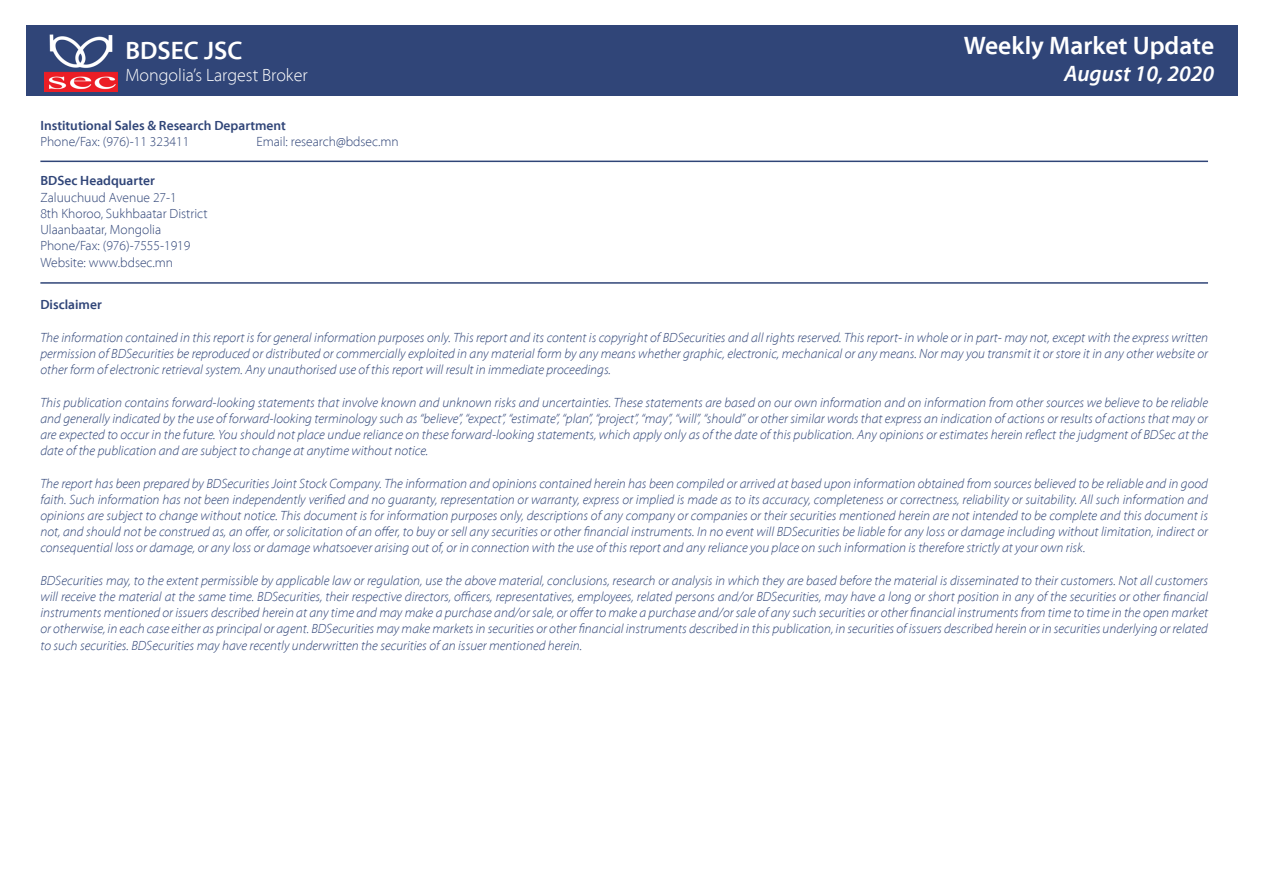
<style>
.page{position:relative;width:1263px;height:893px;background:#fff}
.page>*{position:absolute;margin:0;border:0;box-sizing:border-box;transform-origin:0 0}
.t1{font:300 25.5px "GEEKS Myriad Pro";color:#fff}
.t2{font:italic 300 22.5px "GEEKS Myriad Pro";color:#fff}
.t3{font:300 18px "GEEKS Myriad Pro";color:#fff}
.t4{font:italic 300 13.5px/16.2px "GEEKS Myriad Pro";color:#304578;text-align:justify}
.t5{font:300 13.5px/16.2px "GEEKS Myriad Pro";color:#304578}
.t6{font:300 13.5px "GEEKS Myriad Pro";color:#304578}
</style>
<div class="page">
<div style="left:26px;top:26px;width:1211px;height:70px;background:#304578"></div>
<img style="left:44px;top:34px;width:74px;height:58px">
<hr style="left:40px;top:282px;width:1168px;height:2px;background:#304578">
<hr style="left:40px;top:161px;width:1168px;height:1px;background:#304578">
<h1 class="t1" style="left:125px;top:34px;width:118px">BDSEC JSC</h1>
<h3 class="t3" style="left:125px;top:65px;width:184px">Mongolia’s Largest Broker</h3>
<p class="t6" style="left:40px;top:116px;width:247px">Institutional Sales &amp; Research Department</p>
<p class="t5" style="left:40px;top:133px;width:151px">Phone/Fax: (976)-11 323411</p>
<p class="t5" style="left:256px;top:133px;width:144px">Email: research@bdsec.mn</p>
<p class="t6" style="left:40px;top:172px;width:116px">BDSec Headquarter</p>
<p class="t5" style="left:40px;top:189px;width:169px">Zaluuchuud Avenue 27-1<br>8th Khoroo, Sukhbaatar District<br>Ulaanbaatar, Mongolia<br>Phone/Fax: (976)-7555-1919<br>Website: www.bdsec.mn</p>
<h1 class="t1" style="left:964px;top:29px;width:252px">Weekly Market Update</h1>
<h2 class="t2" style="left:1064px;top:59px;width:151px">August 10, 2020</h2>
<p class="t6" style="left:40px;top:296px;width:63px">Disclaimer</p>
<p class="t4" style="left:40px;top:330px;width:1169px">The information contained in this report is for general information purposes only. This report and its content is copyright of BDSecurities and all rights reserved. This report- in whole or in part- may not, except with the express written permission of BDSecurities be reproduced or distributed or commercially exploited in any material form by any means whether graphic, electronic, mechanical or any means. Nor may you transmit it or store it in any other website or other form of electronic retrieval system. Any unauthorised use of this report will result in immediate proceedings.</p>
<p class="t4" style="left:40px;top:394px;width:1169px">This publication contains forward-looking statements that involve known and unknown risks and uncertainties. These statements are based on our own information and on information from other sources we believe to be reliable and generally indicated by the use of forward-looking terminology such as “believe”, “expect”, “estimate”, “plan”, “project”, “may”, “will”, “should” or other similar words that express an indication of actions or results of actions that may or are expected to occur in the future. You should not place undue reliance on these forward-looking statements, which apply only as of the date of this publication. Any opinions or estimates herein reflect the judgment of BDSec at the date of the publication and are subject to change at anytime without notice.</p>
<p class="t4" style="left:40px;top:475px;width:1169px">The report has been prepared by BDSecurities Joint Stock Company. The information and opinions contained herein has been compiled or arrived at based upon information obtained from sources believed to be reliable and in good faith. Such information has not been independently verified and no guaranty, representation or warranty, express or implied is made as to its accuracy, completeness or correctness, reliability or suitability. All such information and opinions are subject to change without notice. This document is for information purposes only, descriptions of any company or companies or their securities mentioned herein are not intended to be complete and this document is not, and should not be construed as, an offer, or solicitation of an offer, to buy or sell any securities or other financial instruments. In no event will BDSecurities be liable for any loss or damage including without limitation, indirect or consequential loss or damage, or any loss or damage whatsoever arising out of, or in connection with the use of this report and any reliance you place on such information is therefore strictly at your own risk.</p>
<p class="t4" style="left:40px;top:573px;width:1169px">BDSecurities may, to the extent permissible by applicable law or regulation, use the above material, conclusions, research or analysis in which they are based before the material is disseminated to their customers. Not all customers will receive the material at the same time. BDSecurities, their respective directors, officers, representatives, employees, related persons and/or BDSecurities, may have a long or short position in any of the securities or other financial instruments mentioned or issuers described herein at any time and may make a purchase and/or sale, or offer to make a purchase and/or sale of any such securities or other financial instruments from time to time in the open market or otherwise, in each case either as principal or agent. BDSecurities may make markets in securities or other financial instruments described in this publication, in securities of issuers described herein or in securities underlying or related to such securities. BDSecurities may have recently underwritten the securities of an issuer mentioned herein.</p>
</div>
